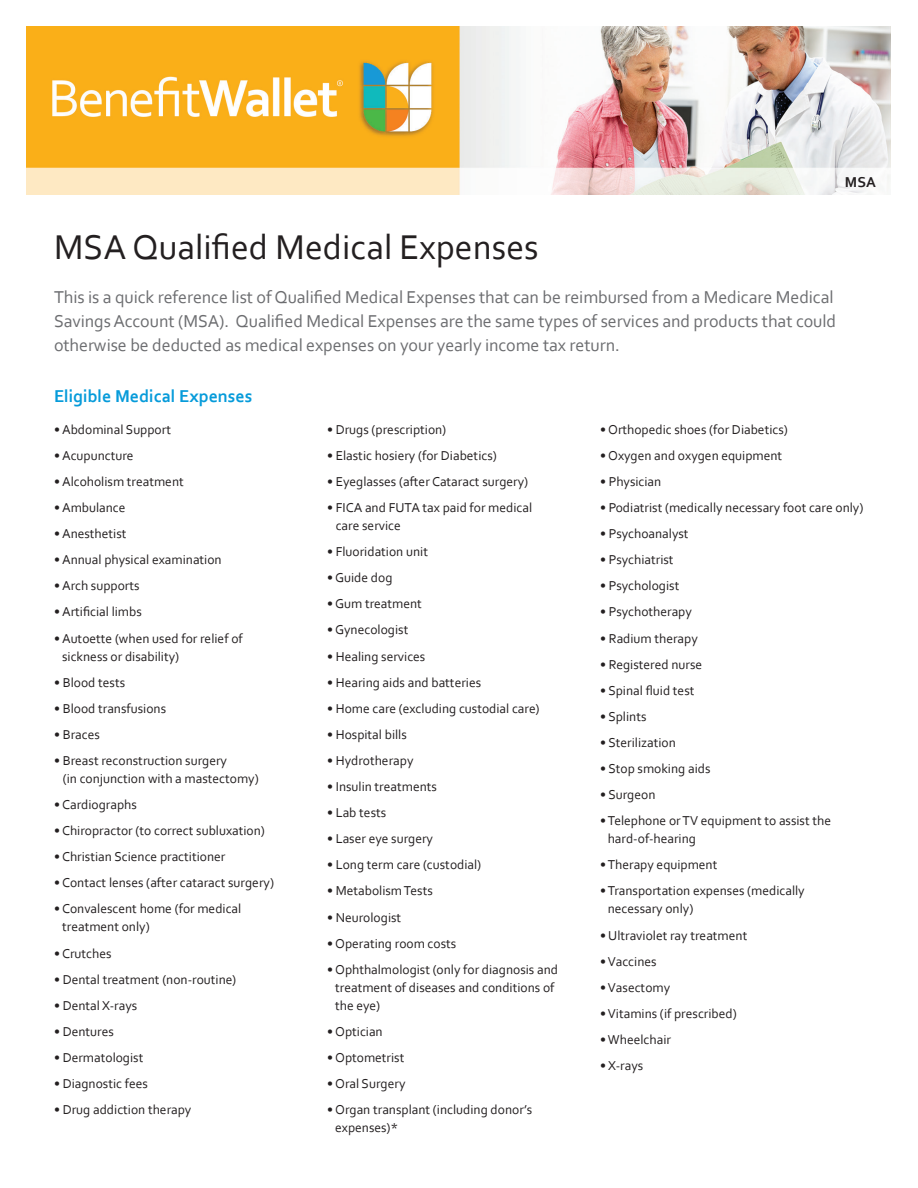
<style>
.page{position:relative;width:918px;height:1188px;background:#fff}
.page>*{position:absolute;margin:0;border:0;box-sizing:border-box;transform-origin:0 0}
.t1{font:36px "Corbel";color:#231f20}
.Paragraph_leader{font:18px/24px "Corbel";letter-spacing:-.005em;color:#6c6d70}
.Subtitle{font:700 18px "Corbel";color:#069bda}
.t2{font:700 15px "Corbel";color:#231f20}
._3_column{font:13.5px/18px "Corbel";color:#231f20}
</style>
<div class="page">
<img style="left:27px;top:27px;width:864px;height:167px">
<p class="t2" style="left:845px;top:173px;width:32px">MSA</p>
<p class="t1" style="left:54px;top:225px;width:486px">MSA Qualified Medical Expenses</p>
<p class="Paragraph_leader" style="left:54px;top:285px;width:784px">This is a quick reference list of Qualified Medical Expenses that can be reimbursed from a Medicare Medical<br>Savings Account (MSA). Qualified Medical Expenses are the same types of services and products that could otherwise be deducted as medical expenses on your yearly income tax return.</p>
<p class="Subtitle" style="left:54px;top:385px;width:200px">Eligible Medical Expenses</p>
<p class="_3_column" style="left:54px;top:420px;width:119px">• Abdominal Support</p>
<p class="_3_column" style="left:54px;top:446px;width:81px">• Acupuncture</p>
<p class="_3_column" style="left:54px;top:472px;width:131px">• Alcoholism treatment</p>
<p class="_3_column" style="left:54px;top:498px;width:73px">• Ambulance</p>
<p class="_3_column" style="left:54px;top:524px;width:74px">• Anesthetist</p>
<p class="_3_column" style="left:54px;top:550px;width:169px">• Annual physical examination</p>
<p class="_3_column" style="left:54px;top:577px;width:87px">• Arch supports</p>
<p class="_3_column" style="left:54px;top:603px;width:89px">• Artificial limbs</p>
<p class="_3_column" style="left:62px;top:629px;width:182px;text-indent:-8px">• Autoette (when used for relief of sickness or disability)</p>
<p class="_3_column" style="left:54px;top:673px;width:73px">• Blood tests</p>
<p class="_3_column" style="left:54px;top:699px;width:114px">• Blood transfusions</p>
<p class="_3_column" style="left:54px;top:725px;width:47px">• Braces</p>
<p class="_3_column" style="left:63px;top:751px;width:198px;text-indent:-9px">• Breast reconstruction surgery<br>(in conjunction with a mastectomy)</p>
<p class="_3_column" style="left:54px;top:795px;width:84px">• Cardiographs</p>
<p class="_3_column" style="left:54px;top:821px;width:212px">• Chiropractor (to correct subluxation)</p>
<p class="_3_column" style="left:54px;top:847px;width:173px">• Christian Science practitioner</p>
<p class="_3_column" style="left:54px;top:874px;width:222px">• Contact lenses (after cataract surgery)</p>
<p class="_3_column" style="left:62px;top:900px;width:181px;text-indent:-8px">• Convalescent home (for medical treatment only)</p>
<p class="_3_column" style="left:54px;top:944px;width:59px">• Crutches</p>
<p class="_3_column" style="left:54px;top:970px;width:184px">• Dental treatment (non-routine)</p>
<p class="_3_column" style="left:54px;top:996px;width:85px">• Dental X-rays</p>
<p class="_3_column" style="left:54px;top:1022px;width:61px">• Dentures</p>
<p class="_3_column" style="left:54px;top:1048px;width:91px">• Dermatologist</p>
<p class="_3_column" style="left:54px;top:1074px;width:96px">• Diagnostic fees</p>
<p class="_3_column" style="left:54px;top:1100px;width:139px">• Drug addiction therapy</p>
<p class="_3_column" style="left:600px;top:420px;width:189px">• Orthopedic shoes (for Diabetics)</p>
<p class="_3_column" style="left:600px;top:446px;width:184px">• Oxygen and oxygen equipment</p>
<p class="_3_column" style="left:600px;top:472px;width:63px">• Physician</p>
<p class="_3_column" style="left:600px;top:498px;width:265px">• Podiatrist (medically necessary foot care only)</p>
<p class="_3_column" style="left:600px;top:524px;width:90px">• Psychoanalyst</p>
<p class="_3_column" style="left:600px;top:550px;width:75px">• Psychiatrist</p>
<p class="_3_column" style="left:600px;top:577px;width:81px">• Psychologist</p>
<p class="_3_column" style="left:600px;top:603px;width:93px">• Psychotherapy</p>
<p class="_3_column" style="left:600px;top:629px;width:99px">• Radium therapy</p>
<p class="_3_column" style="left:600px;top:655px;width:104px">• Registered nurse</p>
<p class="_3_column" style="left:600px;top:681px;width:96px">• Spinal fluid test</p>
<p class="_3_column" style="left:600px;top:707px;width:48px">• Splints</p>
<p class="_3_column" style="left:600px;top:733px;width:77px">• Sterilization</p>
<p class="_3_column" style="left:600px;top:759px;width:112px">• Stop smoking aids</p>
<p class="_3_column" style="left:600px;top:785px;width:57px">• Surgeon</p>
<p class="_3_column" style="left:608px;top:811px;width:225px;text-indent:-8px">• Telephone or TV equipment to assist the hard-of-hearing</p>
<p class="_3_column" style="left:600px;top:856px;width:119px">• Therapy equipment</p>
<p class="_3_column" style="left:608px;top:882px;width:199px;text-indent:-8px">• Transportation expenses (medically necessary only)</p>
<p class="_3_column" style="left:600px;top:926px;width:149px">• Ultraviolet ray treatment</p>
<p class="_3_column" style="left:600px;top:952px;width:58px">• Vaccines</p>
<p class="_3_column" style="left:600px;top:978px;width:72px">• Vasectomy</p>
<p class="_3_column" style="left:600px;top:1004px;width:138px">• Vitamins (if prescribed)</p>
<p class="_3_column" style="left:600px;top:1030px;width:72px">• Wheelchair</p>
<p class="_3_column" style="left:600px;top:1056px;width:45px">• X-rays</p>
<p class="_3_column" style="left:327px;top:420px;width:121px">• Drugs (prescription)</p>
<p class="_3_column" style="left:327px;top:446px;width:171px">• Elastic hosiery (for Diabetics)</p>
<p class="_3_column" style="left:327px;top:472px;width:203px">• Eyeglasses (after Cataract surgery)</p>
<p class="_3_column" style="left:336px;top:498px;width:198px;text-indent:-9px">• FICA and FUTA tax paid for medical care service</p>
<p class="_3_column" style="left:327px;top:542px;width:103px">• Fluoridation unit</p>
<p class="_3_column" style="left:327px;top:568px;width:67px">• Guide dog</p>
<p class="_3_column" style="left:327px;top:595px;width:97px">• Gum treatment</p>
<p class="_3_column" style="left:327px;top:621px;width:83px">• Gynecologist</p>
<p class="_3_column" style="left:327px;top:647px;width:100px">• Healing services</p>
<p class="_3_column" style="left:327px;top:673px;width:156px">• Hearing aids and batteries</p>
<p class="_3_column" style="left:327px;top:699px;width:214px">• Home care (excluding custodial care)</p>
<p class="_3_column" style="left:327px;top:725px;width:81px">• Hospital bills</p>
<p class="_3_column" style="left:327px;top:751px;width:88px">• Hydrotherapy</p>
<p class="_3_column" style="left:327px;top:777px;width:112px">• Insulin treatments</p>
<p class="_3_column" style="left:327px;top:803px;width:61px">• Lab tests</p>
<p class="_3_column" style="left:327px;top:829px;width:108px">• Laser eye surgery</p>
<p class="_3_column" style="left:327px;top:856px;width:156px">• Long term care (custodial)</p>
<p class="_3_column" style="left:327px;top:882px;width:107px">• Metabolism Tests</p>
<p class="_3_column" style="left:327px;top:908px;width:76px">• Neurologist</p>
<p class="_3_column" style="left:327px;top:934px;width:131px">• Operating room costs</p>
<p class="_3_column" style="left:335px;top:960px;width:224px;text-indent:-8px">• Ophthalmologist (only for diagnosis and treatment of diseases and conditions of the eye)</p>
<p class="_3_column" style="left:327px;top:1022px;width:57px">• Optician</p>
<p class="_3_column" style="left:327px;top:1048px;width:79px">• Optometrist</p>
<p class="_3_column" style="left:327px;top:1074px;width:80px">• Oral Surgery</p>
<p class="_3_column" style="left:335px;top:1100px;width:199px;text-indent:-8px">• Organ transplant (including donor’s expenses)*</p>
</div>
